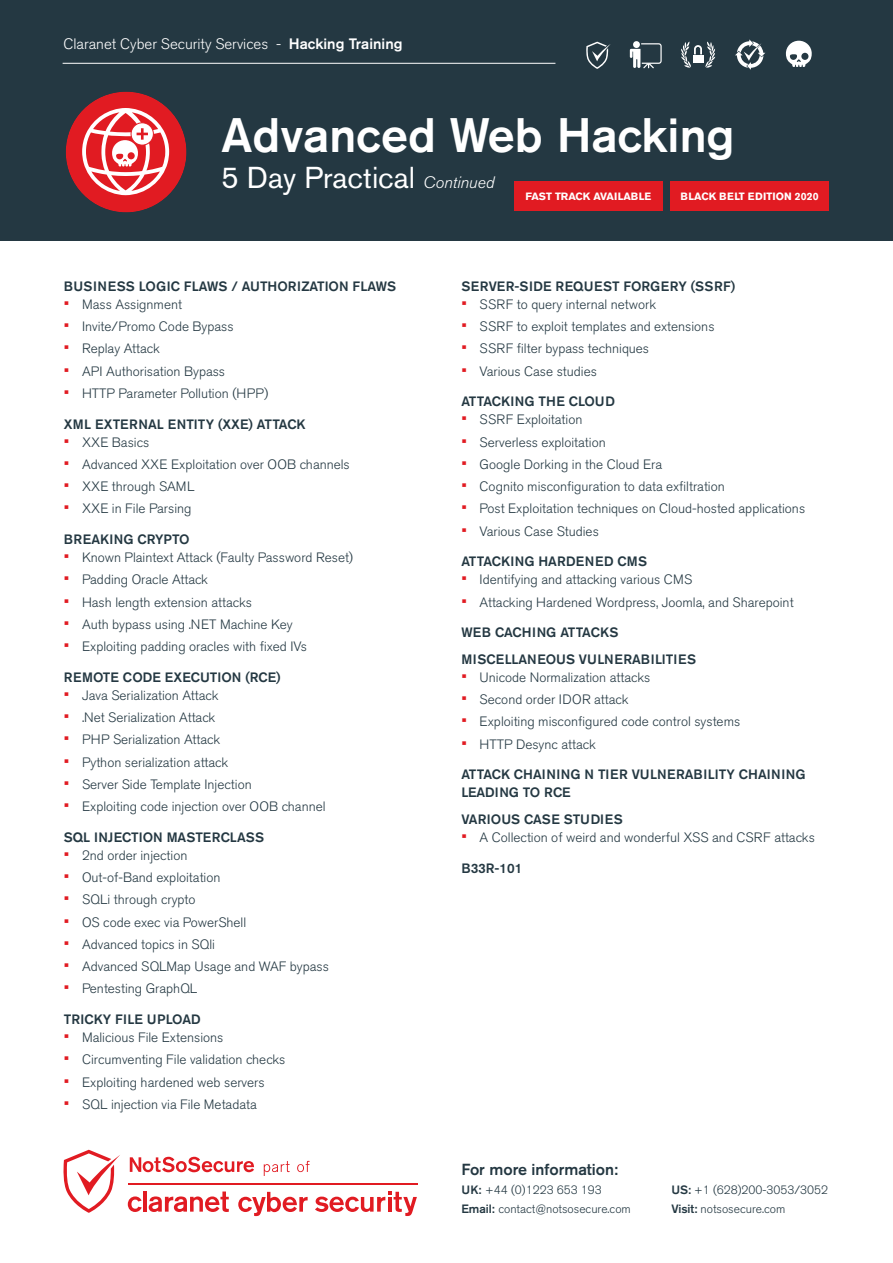
<style>
.page{position:relative;width:893px;height:1263px;background:#fff}
.page>*{position:absolute;margin:0;border:0;box-sizing:border-box;transform-origin:0 0}
.t1{font:500 48px "Akzidenz Grotesk BQ";color:#fff}
.t2{font:30px "Akzidenz Grotesk BQ";color:#fff}
.t3{font:500 15.9px "Akzidenz Grotesk BQ";color:#243842}
.t4{font:300 15px "Akzidenz Grotesk BQ";color:#fff}
.t5{font:300 13.5px "Akzidenz Grotesk BQ";color:#243842}
.t6{font:500 13.5px/26.5px "Akzidenz Grotesk BQ";color:#243842}
.t7{font:500 13.5px "Akzidenz Grotesk BQ";letter-spacing:.04em;color:#243842}
.t8{font:300 12px "Akzidenz Grotesk BQ";color:#243842}
.t9{font:700 10.5px "Akzidenz Grotesk BQ";color:#fff}
.s1{font-weight:500}
.s2{font-weight:300;font-style:italic;font-size:16.5px}
.s3{font-size:16.5px;color:#e11b22}
</style>
<div class="page">
<svg style="left:63px;top:1150px;width:57px;height:63px"></svg>
<svg style="left:128px;top:1196px;width:14px;height:16px"></svg>
<hr style="left:143px;top:1191px;width:4px;height:20px;background:#e11b22">
<svg style="left:149px;top:1191px;width:80px;height:21px"></svg>
<svg style="left:315px;top:1192px;width:102px;height:24px"></svg>
<svg style="left:238px;top:1192px;width:70px;height:24px"></svg>
<hr style="left:128px;top:1183px;width:289px;height:1px;background:#e11b22">
<svg style="left:264px;top:1161px;width:26px;height:15px"></svg>
<svg style="left:297px;top:1161px;width:13px;height:11px"></svg>
<svg style="left:130px;top:1157px;width:124px;height:15px"></svg>
<div style="left:0;top:0;width:893px;height:240px;background:#243842"></div>
<svg style="left:586px;top:42px;width:25px;height:27px"></svg>
<svg style="left:630px;top:41px;width:32px;height:28px"></svg>
<svg style="left:786px;top:41px;width:26px;height:26px"></svg>
<svg style="left:681px;top:42px;width:34px;height:26px"></svg>
<div style="left:693px;top:56px;width:10px;height:7px;background:#fff"></div>
<svg style="left:735px;top:39px;width:30px;height:31px"></svg>
<hr style="left:63px;top:63px;width:492px;height:1px;background:#fff">
<div style="left:66px;top:92px;width:121px;height:120px;background:#e11b22;border-radius:50%"></div>
<svg style="left:82px;top:108px;width:87px;height:87px"></svg>
<div style="left:670px;top:182px;width:159px;height:29px;background:#e11b22"></div>
<div style="left:514px;top:182px;width:149px;height:29px;background:#e11b22"></div>
<p class="t4" style="left:63px;top:35px;width:340px">Claranet Cyber Security Services - <span class="s1">Hacking Training</span></p>
<h1 class="t1" style="left:221px;top:106px;width:515px">Advanced Web Hacking</h1>
<h2 class="t2" style="left:221px;top:160px;width:274px">5 Day Practical <span class="s2">Continued</span></h2>
<p class="t9" style="left:525px;top:191px;width:127px">FAST TRACK AVAILABLE</p>
<p class="t9" style="left:681px;top:191px;width:139px">BLACK BELT EDITION 2020</p>
<p class="t6" style="left:64px;top:272px;width:334px">BUSINESS LOGIC FLAWS / AUTHORIZATION FLAWS</p>
<p class="t5" style="left:64px;top:297px;width:120px"><span class="s3">•</span> Mass Assignment</p>
<p class="t5" style="left:64px;top:319px;width:171px"><span class="s3">•</span> Invite/Promo Code Bypass</p>
<p class="t5" style="left:64px;top:341px;width:98px"><span class="s3">•</span> Replay Attack</p>
<p class="t5" style="left:64px;top:363px;width:163px"><span class="s3">•</span> API Authorisation Bypass</p>
<p class="t5" style="left:64px;top:386px;width:206px"><span class="s3">•</span> HTTP Parameter Pollution (HPP)</p>
<p class="t6" style="left:64px;top:410px;width:243px">XML EXTERNAL ENTITY (XXE) ATTACK</p>
<p class="t5" style="left:64px;top:434px;width:87px"><span class="s3">•</span> XXE Basics</p>
<p class="t5" style="left:64px;top:457px;width:288px"><span class="s3">•</span> Advanced XXE Exploitation over OOB channels</p>
<p class="t5" style="left:64px;top:479px;width:133px"><span class="s3">•</span> XXE through SAML</p>
<p class="t5" style="left:64px;top:501px;width:129px"><span class="s3">•</span> XXE in File Parsing</p>
<p class="t6" style="left:64px;top:526px;width:127px">BREAKING CRYPTO</p>
<p class="t5" style="left:64px;top:550px;width:291px"><span class="s3">•</span> Known Plaintext Attack (Faulty Password Reset)</p>
<p class="t5" style="left:64px;top:572px;width:146px"><span class="s3">•</span> Padding Oracle Attack</p>
<p class="t5" style="left:64px;top:594px;width:190px"><span class="s3">•</span> Hash length extension attacks</p>
<p class="t5" style="left:64px;top:617px;width:230px"><span class="s3">•</span> Auth bypass using .NET Machine Key</p>
<p class="t5" style="left:64px;top:639px;width:245px"><span class="s3">•</span> Exploiting padding oracles with fixed IVs</p>
<p class="t6" style="left:64px;top:664px;width:218px">REMOTE CODE EXECUTION (RCE)</p>
<p class="t5" style="left:64px;top:688px;width:156px"><span class="s3">•</span> Java Serialization Attack</p>
<p class="t5" style="left:64px;top:710px;width:153px"><span class="s3">•</span> .Net Serialization Attack</p>
<p class="t5" style="left:64px;top:732px;width:158px"><span class="s3">•</span> PHP Serialization Attack</p>
<p class="t5" style="left:64px;top:754px;width:166px"><span class="s3">•</span> Python serialization attack</p>
<p class="t5" style="left:64px;top:777px;width:189px"><span class="s3">•</span> Server Side Template Injection</p>
<p class="t5" style="left:64px;top:799px;width:263px"><span class="s3">•</span> Exploiting code injection over OOB channel</p>
<p class="t6" style="left:64px;top:824px;width:202px">SQL INJECTION MASTERCLASS</p>
<p class="t5" style="left:64px;top:848px;width:125px"><span class="s3">•</span> 2nd order injection</p>
<p class="t5" style="left:64px;top:870px;width:158px"><span class="s3">•</span> Out-of-Band exploitation</p>
<p class="t5" style="left:64px;top:892px;width:133px"><span class="s3">•</span> SQLi through crypto</p>
<p class="t5" style="left:64px;top:914px;width:184px"><span class="s3">•</span> OS code exec via PowerShell</p>
<p class="t5" style="left:64px;top:937px;width:153px"><span class="s3">•</span> Advanced topics in SQli</p>
<p class="t5" style="left:64px;top:959px;width:267px"><span class="s3">•</span> Advanced SQLMap Usage and WAF bypass</p>
<p class="t5" style="left:64px;top:981px;width:135px"><span class="s3">•</span> Pentesting GraphQL</p>
<p class="t6" style="left:64px;top:1006px;width:138px">TRICKY FILE UPLOAD</p>
<p class="t5" style="left:64px;top:1030px;width:161px"><span class="s3">•</span> Malicious File Extensions</p>
<p class="t5" style="left:64px;top:1052px;width:223px"><span class="s3">•</span> Circumventing File validation checks</p>
<p class="t5" style="left:64px;top:1074px;width:202px"><span class="s3">•</span> Exploiting hardened web servers</p>
<p class="t5" style="left:64px;top:1097px;width:195px"><span class="s3">•</span> SQL injection via File Metadata</p>
<p class="t7" style="left:461px;top:278px;width:275px">SERVER-SIDE REQUEST FORGERY (SSRF)</p>
<p class="t5" style="left:461px;top:297px;width:196px"><span class="s3">•</span> SSRF to query internal network</p>
<p class="t5" style="left:461px;top:319px;width:255px"><span class="s3">•</span> SSRF to exploit templates and extensions</p>
<p class="t5" style="left:461px;top:341px;width:189px"><span class="s3">•</span> SSRF filter bypass techniques</p>
<p class="t5" style="left:461px;top:363px;width:137px"><span class="s3">•</span> Various Case studies</p>
<p class="t6" style="left:461px;top:388px;width:155px">ATTACKING THE CLOUD</p>
<p class="t5" style="left:461px;top:412px;width:123px"><span class="s3">•</span> SSRF Exploitation</p>
<p class="t5" style="left:461px;top:434px;width:146px"><span class="s3">•</span> Serverless exploitation</p>
<p class="t5" style="left:461px;top:457px;width:202px"><span class="s3">•</span> Google Dorking in the Cloud Era</p>
<p class="t5" style="left:461px;top:479px;width:265px"><span class="s3">•</span> Cognito misconfiguration to data exfiltration</p>
<p class="t5" style="left:461px;top:501px;width:345px"><span class="s3">•</span> Post Exploitation techniques on Cloud-hosted applications</p>
<p class="t5" style="left:461px;top:523px;width:139px"><span class="s3">•</span> Various Case Studies</p>
<p class="t6" style="left:461px;top:548px;width:187px">ATTACKING HARDENED CMS</p>
<p class="t5" style="left:461px;top:572px;width:232px"><span class="s3">•</span> Identifying and attacking various CMS</p>
<p class="t5" style="left:461px;top:594px;width:334px"><span class="s3">•</span> Attacking Hardened Wordpress, Joomla, and Sharepoint</p>
<p class="t6" style="left:461px;top:619px;width:236px">WEB CACHING ATTACKS<br>MISCELLANEOUS VULNERABILITIES</p>
<p class="t5" style="left:461px;top:670px;width:190px"><span class="s3">•</span> Unicode Normalization attacks</p>
<p class="t5" style="left:461px;top:692px;width:169px"><span class="s3">•</span> Second order IDOR attack</p>
<p class="t5" style="left:461px;top:714px;width:280px"><span class="s3">•</span> Exploiting misconfigured code control systems</p>
<p class="t5" style="left:461px;top:736px;width:136px"><span class="s3">•</span> HTTP Desync attack</p>
<p class="t6" style="left:461px;top:765px;width:346px;line-height:18px">ATTACK CHAINING N TIER VULNERABILITY CHAINING<br>LEADING TO RCE</p>
<p class="t6" style="left:461px;top:806px;width:163px">VARIOUS CASE STUDIES</p>
<p class="t5" style="left:461px;top:830px;width:355px"><span class="s3">•</span> A Collection of weird and wonderful XSS and CSRF attacks</p>
<p class="t6" style="left:461px;top:854px;width:62px">B33R-101</p>
<p class="t3" style="left:461px;top:1159px;width:158px">For more information:</p>
<p class="t8" style="left:461px;top:1183px;width:142px"><span class="s1">UK:</span> +44 (0)1223 653 193</p>
<p class="t8" style="left:671px;top:1183px;width:158px"><span class="s1">US:</span> +1 (628)200-3053/3052</p>
<p class="t8" style="left:461px;top:1202px;width:171px"><span class="s1">Email:</span> contact@notsosecure.com</p>
<p class="t8" style="left:671px;top:1202px;width:115px"><span class="s1">Visit:</span> notsosecure.com</p>
</div>
